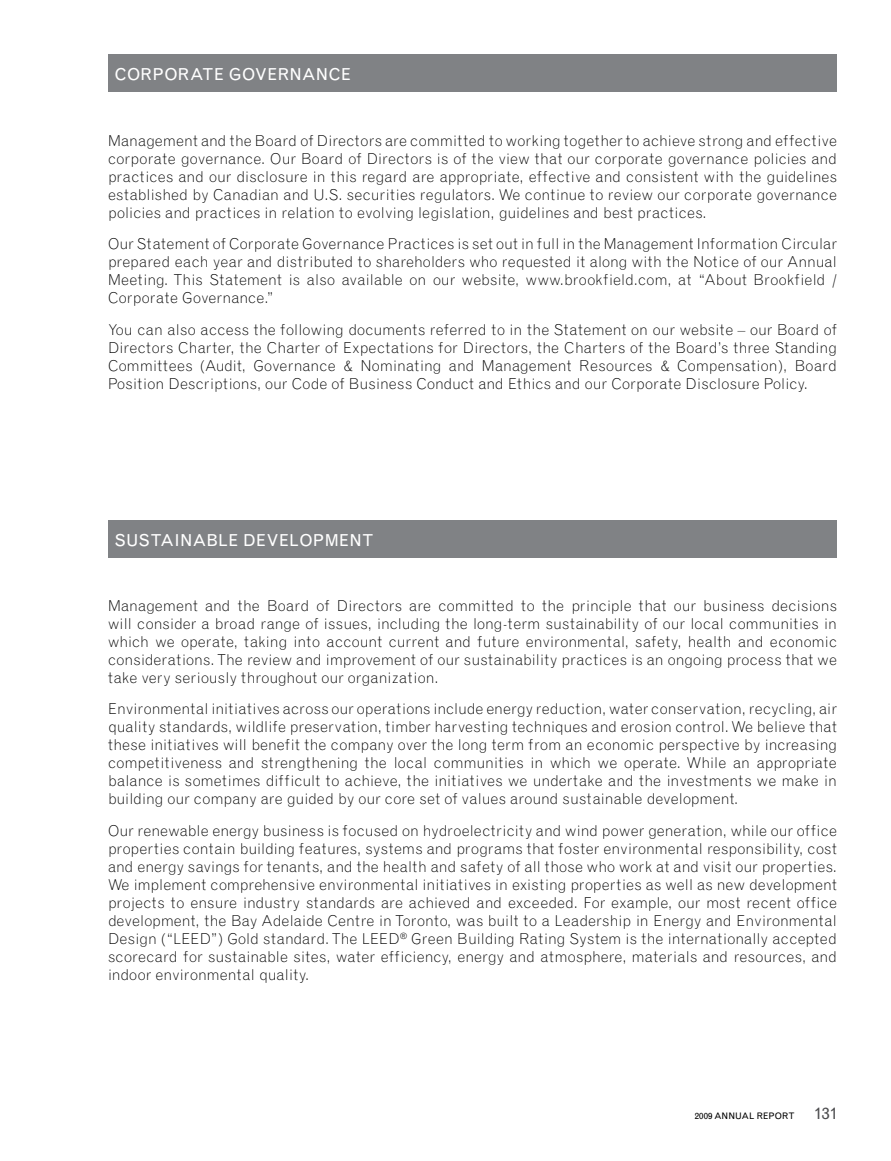
<style>
.page{position:relative;width:891px;height:1161px;background:#fff}
.page>*{position:absolute;margin:0;border:0;box-sizing:border-box;transform-origin:0 0}
.t1{font:16.5px "Grotesque MT Std";letter-spacing:.02em;color:#fff}
.t2{font:300 15px/18px "Grotesque MT Std";letter-spacing:.01em;color:#000;text-align:justify}
.t3{font:9px "Grotesque MT Std";letter-spacing:.01em;color:#000}
.s1{font-size:16.5px;color:#4d4d4f}
</style>
<div class="page">
<div style="left:108px;top:54px;width:729px;height:38px;background:#808285"></div>
<div style="left:108px;top:520px;width:729px;height:38px;background:#808285"></div>
<p class="t1" style="left:114px;top:64px;width:26px">CORPORATE</p>
<p class="t1" style="left:228px;top:64px;width:52px">GOVERNAN</p>
<p class="t1" style="left:329px;top:64px;width:22px">CE</p>
<p class="t2" style="left:108px;top:132px;width:731px">Management and the Board of Directors are committed to working together to achieve strong and effective corporate governance. Our Board of Directors is of the view that our corporate governance policies and practices and our disclosure in this regard are appropriate, effective and consistent with the guidelines established by Canadian and U.S. securities regulators. We continue to review our corporate governance policies and practices in relation to evolving legislation, guidelines and best practices.</p>
<p class="t2" style="left:108px;top:235px;width:731px">Our Statement of Corporate Governance Practices is set out in full in the Management Information Circular prepared each year and distributed to shareholders who requested it along with the Notice of our Annual Meeting. This Statement is also available on our website, www.brookfield.com, at “About Brookfield / Corporate Governance.”</p>
<p class="t2" style="left:108px;top:321px;width:731px">You can also access the following documents referred to in the Statement on our website – our Board of Directors Charter, the Charter of Expectations for Directors, the Charters of the Board’s three Standing Committees (Audit, Governance &amp; Nominating and Management Resources &amp; Compensation), Board Position Descriptions, our Code of Business Conduct and Ethics and our Corporate Disclosure Policy.</p>
<p class="t1" style="left:114px;top:531px;width:261px">SUSTAINABLE DEVELOPMENT</p>
<p class="t2" style="left:108px;top:597px;width:731px">Management and the Board of Directors are committed to the principle that our business decisions will consider a broad range of issues, including the long-term sustainability of our local communities in which we operate, taking into account current and future environmental, safety, health and economic considerations. The review and improvement of our sustainability practices is an ongoing process that we take very seriously throughout our organization.</p>
<p class="t2" style="left:108px;top:700px;width:731px">Environmental initiatives across our operations include energy reduction, water conservation, recycling, air quality standards, wildlife preservation, timber harvesting techniques and erosion control. We believe that these initiatives will benefit the company over the long term from an economic perspective by increasing competitiveness and strengthening the local communities in which we operate. While an appropriate balance is sometimes difficult to achieve, the initiatives we undertake and the investments we make in building our company are guided by our core set of values around sustainable development.</p>
<p class="t2" style="left:108px;top:822px;width:731px">Our renewable energy business is focused on hydroelectricity and wind power generation, while our office properties contain building features, systems and programs that foster environmental responsibility, cost and energy savings for tenants, and the health and safety of all those who work at and visit our properties.<br>We implement comprehensive environmental initiatives in existing properties as well as new development projects to ensure industry standards are achieved and exceeded. For example, our most recent office development, the Bay Adelaide Centre in Toronto, was built to a Leadership in Energy and Environmental Design (“LEED”) Gold standard. The LEED<sup>®</sup> Green Building Rating System is the internationally accepted scorecard for sustainable sites, water efficiency, energy and atmosphere, materials and resources, and indoor environmental quality.</p>
<p class="t3" style="left:695px;top:1110px;width:144px">2009 ANNUAL REPORT <span class="s1">131</span></p>
</div>
